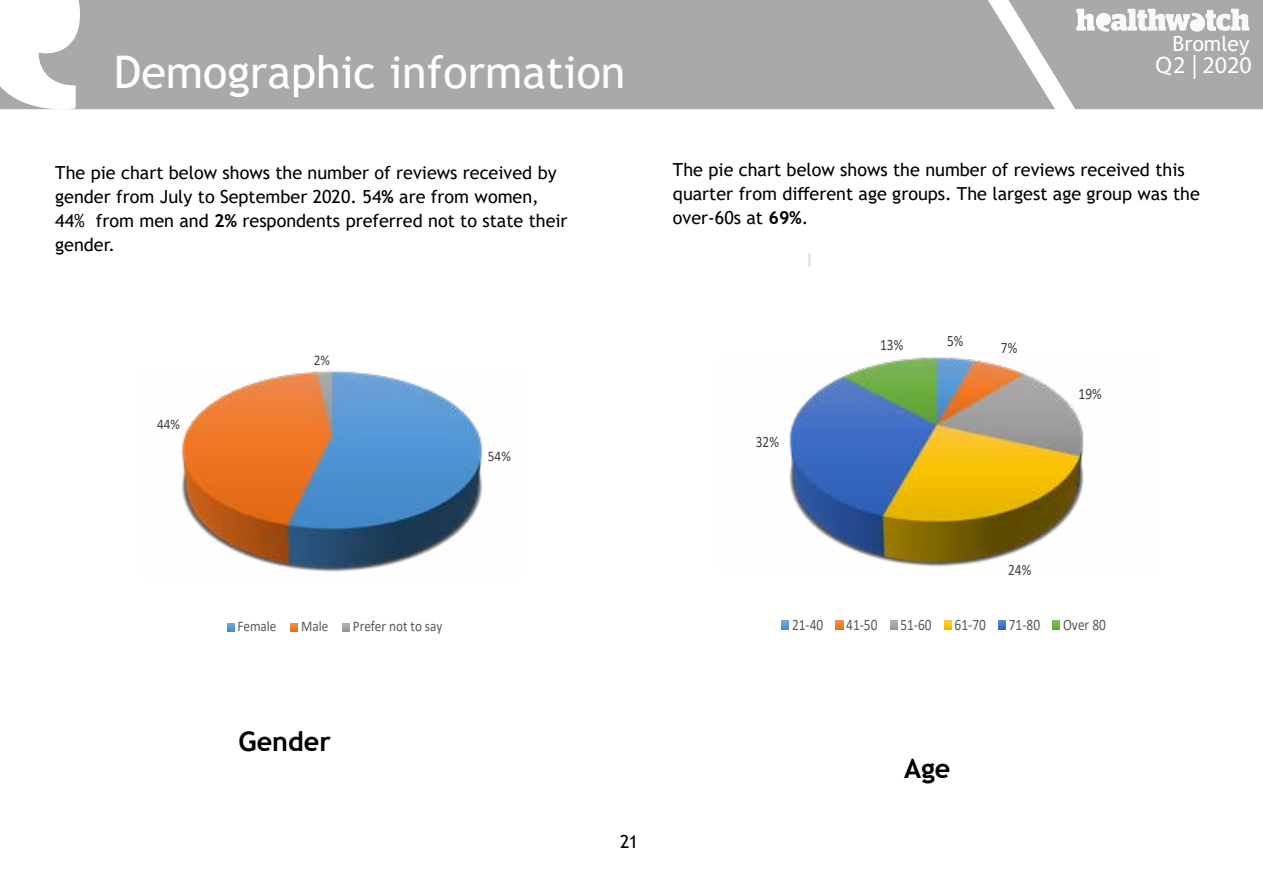
<style>
.page{position:relative;width:1263px;height:893px;background:#fff}
.page>*{position:absolute;margin:0;border:0;box-sizing:border-box;transform-origin:0 0}
.t1{font:45px "Trebuchet MS";color:#fff}
.t2{font:700 27px "Trebuchet MS";color:#000}
.t3{font:24px "Myriad Pro";color:#fff}
.t4{font:21px "Trebuchet MS";color:#fff}
.t5{font:18px/24px "Trebuchet MS";color:#000}
.t6{font:15.9px "Calibri";color:#595959;scale:.84 1}
.t7{font:15.9px "Calibri";color:#404040;scale:.84 1}
.t8{font:14.85px "Calibri";color:#595959;scale:.89 1}
.t9{font:14.85px "Calibri";color:#404040;scale:.89 1}
.s1{font-weight:700}
</style>
<div class="page">
<svg style="left:0;top:0;width:1055px;height:110px;background:#afafaf"></svg>
<svg style="left:1008px;top:0;width:255px;height:109px"></svg>
<div style="left:1155px;top:60px;width:99px;height:44px;background:#a9a9a9"></div>
<div style="left:1155px;top:55px;width:99px;height:44px;background:#a9a9a9"></div>
<hr style="left:809px;top:253px;width:1px;height:43px;background:#000">
<hr style="left:810px;top:253px;width:1px;height:43px;background:#000">
<div style="left:1092px;top:35px;width:157px;height:20px;background:#a9a9a9"></div>
<img style="left:789px;top:357px;width:295px;height:210px">
<svg style="left:781px;top:621px;width:8px;height:9px"></svg>
<svg style="left:836px;top:621px;width:7px;height:9px"></svg>
<svg style="left:890px;top:621px;width:7px;height:9px"></svg>
<svg style="left:944px;top:621px;width:7px;height:9px"></svg>
<svg style="left:998px;top:621px;width:8px;height:9px"></svg>
<svg style="left:1052px;top:621px;width:8px;height:9px"></svg>
<img style="left:182px;top:370px;width:301px;height:202px">
<svg style="left:227px;top:623px;width:7px;height:8px"></svg>
<svg style="left:291px;top:623px;width:7px;height:8px"></svg>
<svg style="left:342px;top:623px;width:8px;height:8px"></svg>
<p class="t4" style="left:1172px;top:30px;width:78px">Bromley</p>
<h1 class="t1" style="left:114px;top:43px;width:513px">Demographic information</h1>
<h3 class="t3" style="left:1155px;top:55px;width:32px">Q1</h3>
<h3 class="t3" style="left:1155px;top:50px;width:32px">Q2</h3>
<h3 class="t3" style="left:1161px;top:52px;width:92px">Q4|| 2020</h3>
<h3 class="t3" style="left:1204px;top:52px;width:51px">2017</h3>
<p class="t5" style="left:55px;top:161px;width:514px">The pie chart below shows the number of reviews received by gender from July to September 2020. 54<span class="s1">%</span> are from women, 44% from men and <span class="s1">2%</span> respondents preferred not to state their gender.</p>
<p class="t9" style="left:157px;top:413px;width:27px">44%</p>
<p class="t9" style="left:314px;top:349px;width:20px">2%</p>
<p class="t9" style="left:488px;top:446px;width:27px">54%</p>
<p class="t8" style="left:237px;top:616px;width:46px">Female</p>
<p class="t8" style="left:301px;top:616px;width:32px">Male</p>
<p class="t8" style="left:353px;top:616px;width:102px">Prefer not to say</p>
<h2 class="t2" style="left:239px;top:724px;width:94px">Gender</h2>
<p class="t5" style="left:673px;top:158px;width:528px">The pie chart below shows the number of reviews received this quarter from different age groups. The largest age group was the over-60s at <span class="s1">69%</span>.</p>
<p class="t7" style="left:756px;top:430px;width:29px">32%</p>
<p class="t7" style="left:880px;top:334px;width:29px">13%</p>
<p class="t7" style="left:947px;top:329px;width:21px">5%</p>
<p class="t7" style="left:1001px;top:337px;width:21px">7%</p>
<p class="t7" style="left:1078px;top:383px;width:29px">19%</p>
<p class="t7" style="left:1008px;top:559px;width:29px">24%</p>
<p class="t6" style="left:792px;top:613px;width:39px">21-40</p>
<p class="t6" style="left:846px;top:613px;width:39px">41-50</p>
<p class="t6" style="left:900px;top:613px;width:39px">51-60</p>
<p class="t6" style="left:955px;top:613px;width:39px">61-70</p>
<p class="t6" style="left:1009px;top:613px;width:39px">71-80</p>
<p class="t6" style="left:1063px;top:613px;width:53px">Over 80</p>
<p class="t5" style="left:620px;top:830px;width:20px">21</p>
<h2 class="t2" style="left:904px;top:751px;width:48px">Age</h2>
</div>
